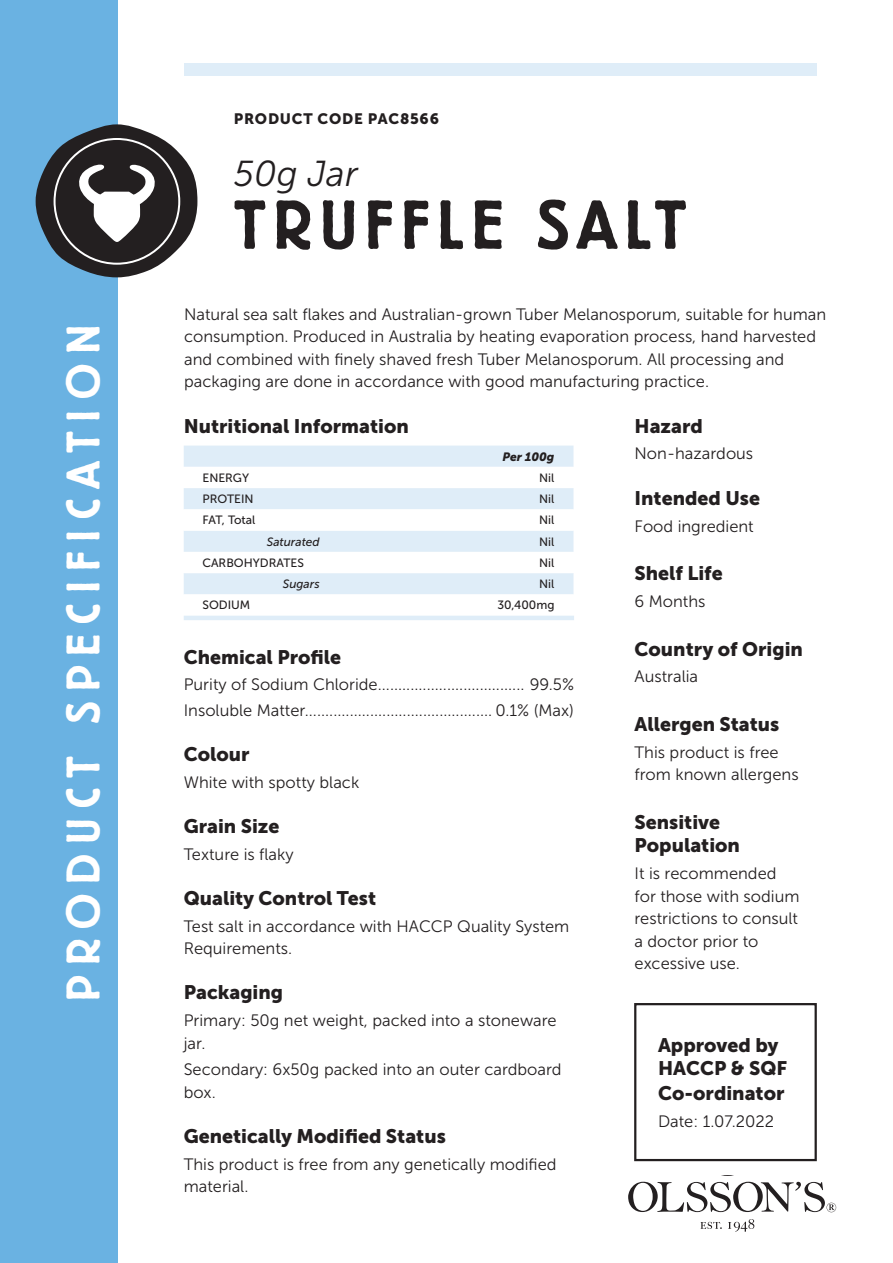
<style>
.page{position:relative;width:893px;height:1263px;background:#fff}
.page>*{position:absolute;margin:0;border:0;box-sizing:border-box;transform-origin:0 0}
.t1{font:600 72px "Berliner Gro D";letter-spacing:.1em;color:#231f20}
.t2{font:600 49.2px "Berliner Gro D";letter-spacing:.2em;color:#fff}
.t3{font:italic 36px "Museo Sans 300";color:#231f20}
.t4{font:19.5px/23.4px "Museo Sans 900";color:#231f20}
.t5{font:16.5px/22.5px "Museo Sans 300";color:#231f20}
.t6{font:15px "Museo Sans 900";letter-spacing:.05em;color:#231f20}
.t7{font:12px "Museo Sans 500";color:#231f20}
.t8{font:italic 12px "Museo Sans 500";color:#231f20}
.t9{font:italic 12px "Museo Sans 900";color:#231f20}
</style>
<div class="page">
<div style="left:184px;top:64px;width:632px;height:12px;background:#dfedf8"></div>
<div style="left:0;top:0;width:118px;height:1263px;background:#6ab2e2"></div>
<svg style="left:36px;top:124px;width:161px;height:153px"></svg>
<svg style="left:628px;top:1182px;width:208px;height:30px"></svg>
<svg style="left:701px;top:1222px;width:21px;height:7px"></svg>
<svg style="left:728px;top:1219px;width:26px;height:13px"></svg>
<div style="left:634px;top:1003px;width:183px;height:158px;border:2px solid #231f20"></div>
<div style="left:184px;top:446px;width:389px;height:21px;background:#dfedf8"></div>
<svg style="left:184px;top:488px;width:389px;height:128px"></svg>
<hr style="left:184px;top:616px;width:390px;height:4px;background:#dfedf8">
<p class="t2" style="left:56px;top:1001px;width:678px;rotate:-90deg">PRODUCT SPECIFICATION</p>
<p class="t6" style="left:234px;top:110px;width:207px">PRODUCT CODE PAC8566</p>
<p class="t3" style="left:234px;top:155px;width:125px">50g Jar</p>
<p class="t1" style="left:234px;top:185px;width:454px">TRUFFLE SALT</p>
<p class="t5" style="left:184px;top:303px;width:644px">Natural sea salt flakes and Australian-grown Tuber Melanosporum, suitable for human consumption. Produced in Australia by heating evaporation process, hand harvested and combined with finely shaved fresh Tuber Melanosporum. All processing and packaging are done in accordance with good manufacturing practice.</p>
<p class="t4" style="left:184px;top:414px;width:227px">Nutritional Information</p>
<p class="t9" style="left:502px;top:449px;width:53px">Per 100g</p>
<p class="t7" style="left:202px;top:471px;width:48px">ENERGY</p>
<p class="t7" style="left:539px;top:471px;width:17px">Nil</p>
<p class="t7" style="left:202px;top:492px;width:53px">PROTEIN</p>
<p class="t7" style="left:539px;top:492px;width:17px">Nil</p>
<p class="t7" style="left:202px;top:514px;width:54px">FAT, Total</p>
<p class="t7" style="left:539px;top:514px;width:17px">Nil</p>
<p class="t8" style="left:267px;top:535px;width:54px">Saturated</p>
<p class="t7" style="left:539px;top:535px;width:17px">Nil</p>
<p class="t7" style="left:202px;top:556px;width:103px">CARBOHYDRATES</p>
<p class="t7" style="left:539px;top:556px;width:17px">Nil</p>
<p class="t8" style="left:283px;top:577px;width:38px">Sugars</p>
<p class="t7" style="left:539px;top:577px;width:17px">Nil</p>
<p class="t7" style="left:202px;top:599px;width:49px">SODIUM</p>
<p class="t7" style="left:497px;top:599px;width:58px">30,400mg</p>
<p class="t4" style="left:184px;top:645px;width:159px">Chemical Profile</p>
<p class="t5" style="left:184px;top:673px;width:392px">Purity of Sodium Chloride.................................... 99.5%</p>
<p class="t5" style="left:184px;top:699px;width:392px">Insoluble Matter.............................................. 0.1% (Max)</p>
<p class="t4" style="left:184px;top:743px;width:67px">Colour</p>
<p class="t5" style="left:184px;top:771px;width:177px">White with spotty black</p>
<p class="t4" style="left:184px;top:815px;width:97px">Grain Size</p>
<p class="t5" style="left:184px;top:843px;width:111px">Texture is flaky</p>
<p class="t4" style="left:184px;top:886px;width:194px">Quality Control Test</p>
<p class="t5" style="left:184px;top:915px;width:387px">Test salt in accordance with HACCP Quality System<br>Requirements.</p>
<p class="t4" style="left:184px;top:981px;width:101px">Packaging</p>
<p class="t5" style="left:184px;top:1009px;width:374px">Primary: 50g net weight, packed into a stoneware jar.</p>
<p class="t5" style="left:184px;top:1058px;width:379px">Secondary: 6x50g packed into an outer cardboard box.</p>
<p class="t4" style="left:184px;top:1124px;width:264px">Genetically Modified Status</p>
<p class="t5" style="left:184px;top:1153px;width:374px">This product is free from any genetically modified material.</p>
<p class="t4" style="left:634px;top:414px;width:70px">Hazard</p>
<p class="t5" style="left:634px;top:443px;width:120px">Non-hazardous</p>
<p class="t4" style="left:634px;top:486px;width:127px">Intended Use</p>
<p class="t5" style="left:634px;top:515px;width:121px">Food ingredient</p>
<p class="t4" style="left:634px;top:562px;width:90px">Shelf Life</p>
<p class="t5" style="left:634px;top:590px;width:73px">6 Months</p>
<p class="t4" style="left:634px;top:637px;width:170px">Country of Origin</p>
<p class="t5" style="left:634px;top:665px;width:65px">Australia</p>
<p class="t4" style="left:634px;top:712px;width:146px">Allergen Status</p>
<p class="t5" style="left:634px;top:741px;width:166px">This product is free from known allergens</p>
<p class="t4" style="left:634px;top:810px;width:107px">Sensitive<br>Population</p>
<p class="t5" style="left:634px;top:862px;width:166px">It is recommended for those with sodium restrictions to consult a doctor prior to excessive use.</p>
<p class="t4" style="left:658px;top:1033px;width:131px">Approved by<br>HACCP &amp; SQF</p>
<p class="t4" style="left:658px;top:1082px;width:128px">Co-ordinator</p>
<p class="t5" style="left:658px;top:1110px;width:118px">Date: 1.07.2022</p>
</div>
